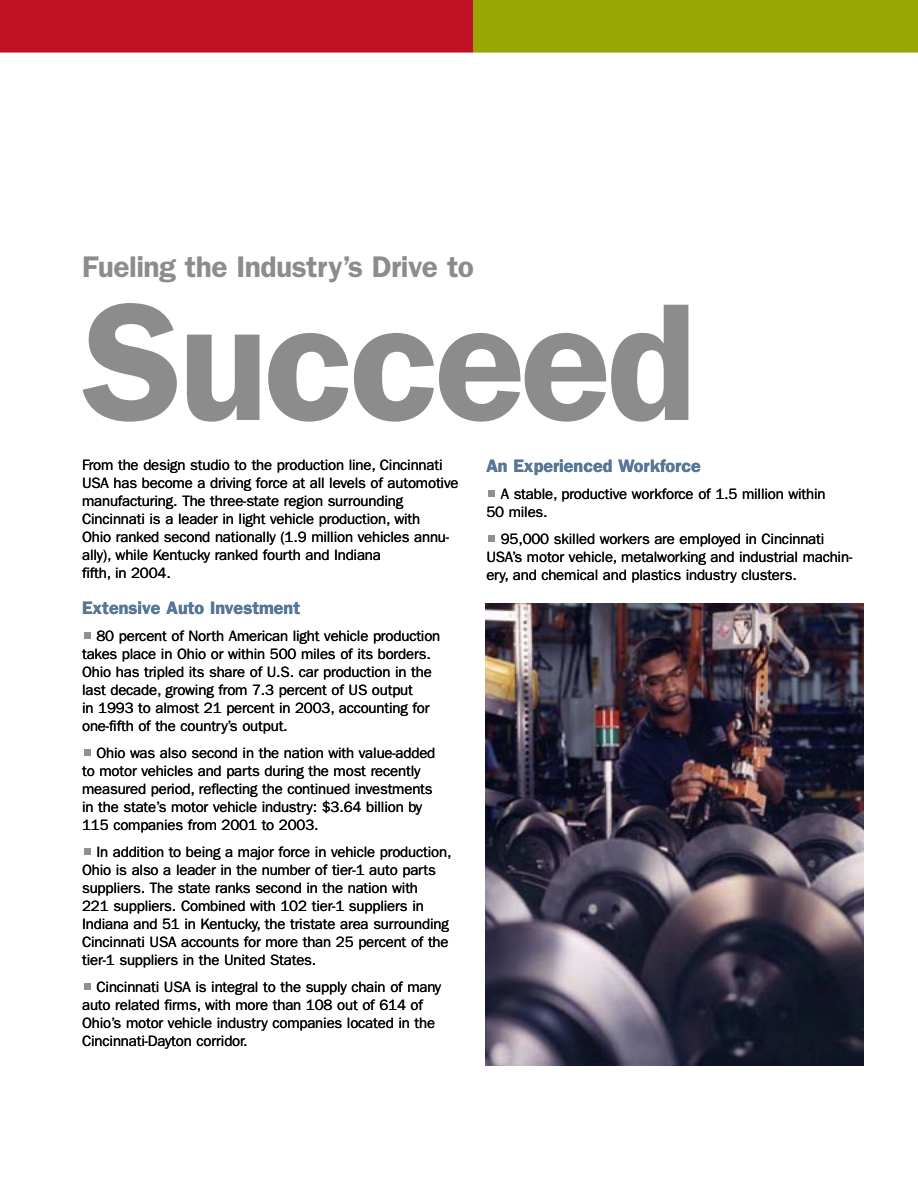
<style>
.page{position:relative;width:918px;height:1188px;background:#fff}
.page>*{position:absolute;margin:0;border:0;box-sizing:border-box;transform-origin:0 0}
.t1{font:600 168px "Franklin Gothic";letter-spacing:-.03em;color:#8c8c8c}
.t2{font:600 30px "Franklin Gothic";letter-spacing:-.02em;color:#8c8c8c}
.t3{font:600 18px "Franklin Gothic";color:#587698}
.t4{font:15px/18px "Franklin Gothic";letter-spacing:-.01em;color:#000}
</style>
<div class="page">
<div style="left:470px;top:0;width:448px;height:53px;background:#98a606"></div>
<div style="left:0;top:0;width:472px;height:53px;background:#c11225"></div>
<div style="left:488px;top:535px;width:7px;height:7px;background:#919091"></div>
<div style="left:488px;top:490px;width:7px;height:7px;background:#919091"></div>
<div style="left:84px;top:983px;width:6px;height:7px;background:#919091"></div>
<div style="left:84px;top:848px;width:6px;height:7px;background:#919091"></div>
<div style="left:84px;top:749px;width:6px;height:7px;background:#919091"></div>
<div style="left:84px;top:632px;width:6px;height:7px;background:#919091"></div>
<img style="left:486px;top:603px;width:378px;height:462px">
<h2 class="t2" style="left:82px;top:257px;width:393px">Fueling the Industry’s Drive to</h2>
<h1 class="t1" style="left:82px;top:305px;width:616px">Succeed</h1>
<p class="t4" style="left:82px;top:457px;width:378px">From the design studio to the production line, Cincinnati USA has become a driving force at all levels of automotive manufacturing. The three-state region surrounding Cincinnati is a leader in light vehicle production, with<br>Ohio ranked second nationally (1.9 million vehicles annu&shy;ally), while Kentucky ranked fourth and Indiana<br>fifth, in 2004.</p>
<p class="t3" style="left:82px;top:601px;width:220px">Extensive Auto Investment</p>
<p class="t4" style="left:82px;top:628px;width:360px;text-indent:14px">80 percent of North American light vehicle production takes place in Ohio or within 500 miles of its borders.<br>Ohio has tripled its share of U.S. car production in the last decade, growing from 7.3 percent of US output<br>in 1993 to almost 21 percent in 2003, accounting for one-fifth of the country’s output.</p>
<p class="t4" style="left:82px;top:745px;width:355px;text-indent:14px">Ohio was also second in the nation with value-added to motor vehicles and parts during the most recently measured period, reflecting the continued investments in the state’s motor vehicle industry: $3.64 billion by 115 companies from 2001 to 2003.</p>
<p class="t4" style="left:82px;top:844px;width:371px;text-indent:14px">In addition to being a major force in vehicle production, Ohio is also a leader in the number of tier-1 auto parts suppliers. The state ranks second in the nation with<br>221 suppliers. Combined with 102 tier-1 suppliers in Indiana and 51 in Kentucky, the tristate area surrounding Cincinnati USA accounts for more than 25 percent of the tier-1 suppliers in the United States.</p>
<p class="t4" style="left:82px;top:979px;width:361px;text-indent:14px">Cincinnati USA is integral to the supply chain of many auto related firms, with more than 108 out of 614 of Ohio’s motor vehicle industry companies located in the Cincinnati-Dayton corridor.</p>
<p class="t3" style="left:486px;top:459px;width:216px">An Experienced Workforce</p>
<p class="t4" style="left:486px;top:486px;width:341px;text-indent:14px">A stable, productive workforce of 1.5 million within<br>50 miles.</p>
<p class="t4" style="left:486px;top:531px;width:367px;text-indent:14px">95,000 skilled workers are employed in Cincinnati<br>USA’s motor vehicle, metalworking and industrial machin&shy;ery, and chemical and plastics industry clusters.</p>
</div>
